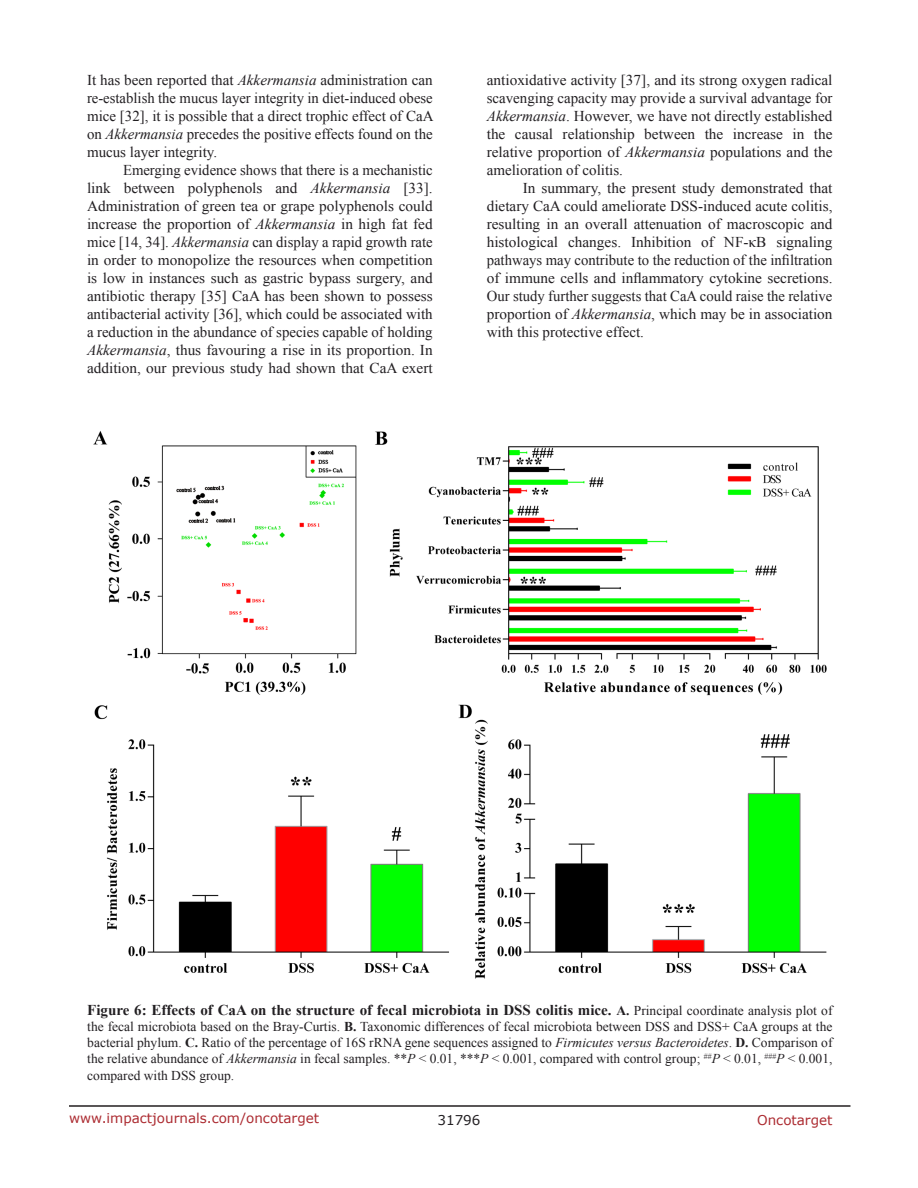
<style>
.page{position:relative;width:918px;height:1188px;background:#fff}
.page>*{position:absolute;margin:0;border:0;box-sizing:border-box;transform-origin:0 0}
.t1{font:15px/18px "Times New Roman";color:#221f22;text-align:justify}
.t2{font:700 15px "Times New Roman";color:#221f22}
.t3{font:13.5px/16.2px "Times New Roman";color:#221f22;text-align:justify}
.t4{font:13.5px "Verdana";color:#ac2b31}
.t5{font:13.5px "Verdana";color:#221f22}
.s1{font-style:italic}
.s2{font-size:13.5px}
.s3{font-weight:400;font-size:13.5px}
.s4{font-weight:700}
</style>
<div class="page">
<hr style="left:69px;top:1105px;width:781px;height:2px;background:#231f20">
<img style="left:93px;top:431px;width:734px;height:548px">
<p class="t1" style="left:87px;top:71px;width:348px">It has been reported that <span class="s1">Akkermansia</span> administration can re-establish the mucus layer integrity in diet-induced obese mice [32], it is possible that a direct trophic effect of CaA on <span class="s1">Akkermansia</span> precedes the positive effects found on the mucus layer integrity.</p>
<p class="t1" style="left:87px;top:161px;width:347px;text-indent:36px">Emerging evidence shows that there is a mechanistic link between polyphenols and <span class="s1">Akkermansia</span> [33].<br>Administration of green tea or grape polyphenols could increase the proportion of <span class="s1">Akkermansia</span> in high fat fed mice [14, 34]. <span class="s1">Akkermansia</span> can display a rapid growth rate in order to monopolize the resources when competition is low in instances such as gastric bypass surgery, and antibiotic therapy [35] CaA has been shown to possess antibacterial activity [36], which could be associated with a reduction in the abundance of species capable of holding <span class="s1">Akkermansia</span>, thus favouring a rise in its proportion. In addition, our previous study had shown that CaA exert</p>
<p class="t1" style="left:487px;top:71px;width:347px">antioxidative activity [37], and its strong oxygen radical scavenging capacity may provide a survival advantage for <span class="s1">Akkermansia</span>. However, we have not directly established the causal relationship between the increase in the relative proportion of <span class="s1">Akkermansia</span> populations and the amelioration of colitis.</p>
<p class="t1" style="left:487px;top:179px;width:347px;text-indent:36px">In summary, the present study demonstrated that dietary CaA could ameliorate DSS-induced acute colitis, resulting in an overall attenuation of macroscopic and histological changes. Inhibition of NF-κB signaling pathways may contribute to the reduction of the infiltration of immune cells and inflammatory cytokine secretions.<br>Our study further suggests that CaA could raise the relative proportion of <span class="s1">Akkermansia</span>, which may be in association with this protective effect.</p>
<p class="t2" style="left:87px;top:999px;width:747px">Figure 6: Effects of CaA on the structure of fecal microbiota in DSS colitis mice. <span class="s2">A.</span> <span class="s3">Principal coordinate analysis plot of</span></p>
<p class="t3" style="left:87px;top:1018px;width:747px">the fecal microbiota based on the Bray-Curtis. <span class="s4">B.</span> Taxonomic differences of fecal microbiota between DSS and DSS+ CaA groups at the bacterial phylum. <span class="s4">C.</span> Ratio of the percentage of 16S rRNA gene sequences assigned to <span class="s1">Firmicutes versus Bacteroidetes</span>. <span class="s4">D.</span> Comparison of the relative abundance of <span class="s1">Akkermansia</span> in fecal samples. **<span class="s1">P</span> &lt; 0.01, ***<span class="s1">P</span> &lt; 0.001, compared with control group; <sup>##</sup><span class="s1">P</span> &lt; 0.01, <sup>###</sup><span class="s1">P</span> &lt; 0.001, compared with DSS group.</p>
<p class="t4" style="left:69px;top:1109px;width:252px">www.impactjournals.com/oncotarget</p>
<p class="t5" style="left:438px;top:1111px;width:44px">31796</p>
<p class="t4" style="left:757px;top:1111px;width:77px">Oncotarget</p>
</div>
